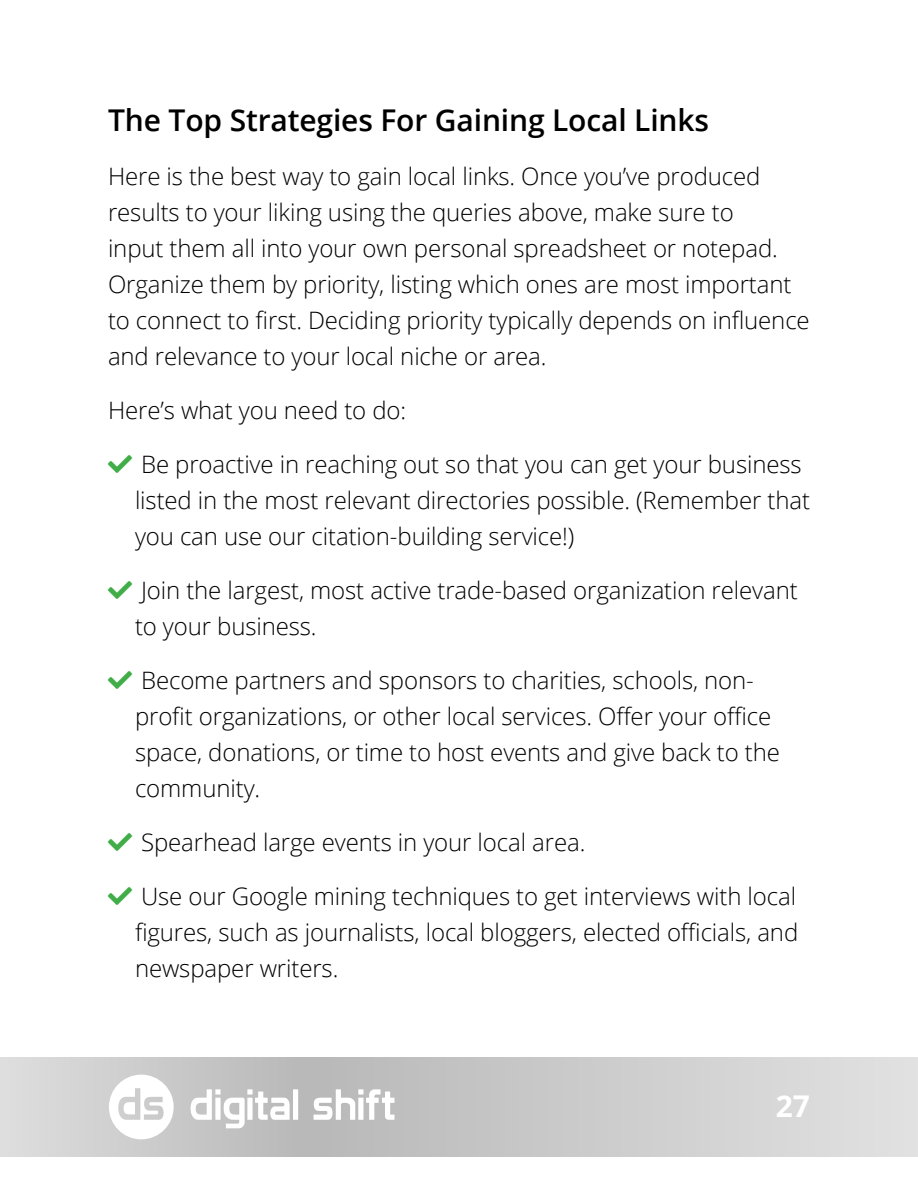
<style>
.page{position:relative;width:918px;height:1188px;background:#fff}
.page>*{position:absolute;margin:0;border:0;box-sizing:border-box;transform-origin:0 0}
.t1{font:600 30px "Open Sans";letter-spacing:-.005em;color:#000}
.t2{font:700 30px "Open Sans";color:#fff}
.t3{font:300 24px/36px "Open Sans";letter-spacing:-.005em;color:#000}
.s1{color:#40ad48}
</style>
<div class="page">
<svg style="left:0;top:1057px;width:918px;height:99px;background:#cdcdcd"></svg>
<svg style="left:191px;top:1089px;width:107px;height:39px"></svg>
<svg style="left:314px;top:1089px;width:80px;height:31px"></svg>
<svg style="left:109px;top:1075px;width:65px;height:64px"></svg>
<p class="t1" style="left:108px;top:108px;width:603px">The Top Strategies For Gaining Local Links</p>
<p class="t3" style="left:108px;top:158px;width:703px">Here is the best way to gain local links. Once you’ve produced results to your liking using the queries above, make sure to<br>input them all into your own personal spreadsheet or notepad.<br>Organize them by priority, listing which ones are most important to connect to first. Deciding priority typically depends on influence and relevance to your local niche or area.</p>
<p class="t3" style="left:108px;top:392px;width:300px">Here’s what you need to do:</p>
<p class="t3" style="left:135px;top:449px;width:677px;text-indent:-27px"><span class="s1">●</span> Be proactive in reaching out so that you can get your business listed in the most relevant directories possible. (Remember that you can use our citation-building service!)</p>
<p class="t3" style="left:135px;top:572px;width:664px;text-indent:-27px"><span class="s1">●</span> Join the largest, most active trade-based organization relevant to your business.</p>
<p class="t3" style="left:135px;top:662px;width:646px;text-indent:-27px"><span class="s1">●</span> Become partners and sponsors to charities, schools, non&shy;profit organizations, or other local services. Offer your office space, donations, or time to host events and give back to the community.</p>
<p class="t3" style="left:108px;top:824px;width:479px"><span class="s1">●</span> Spearhead large events in your local area.</p>
<p class="t3" style="left:135px;top:881px;width:665px;text-align:justify;text-indent:-27px"><span class="s1">●</span> Use our Google mining techniques to get interviews with local figures, such as journalists, local bloggers, elected officials, and newspaper writers.</p>
<p class="t2" style="left:776px;top:1094px;width:36px">27</p>
</div>
